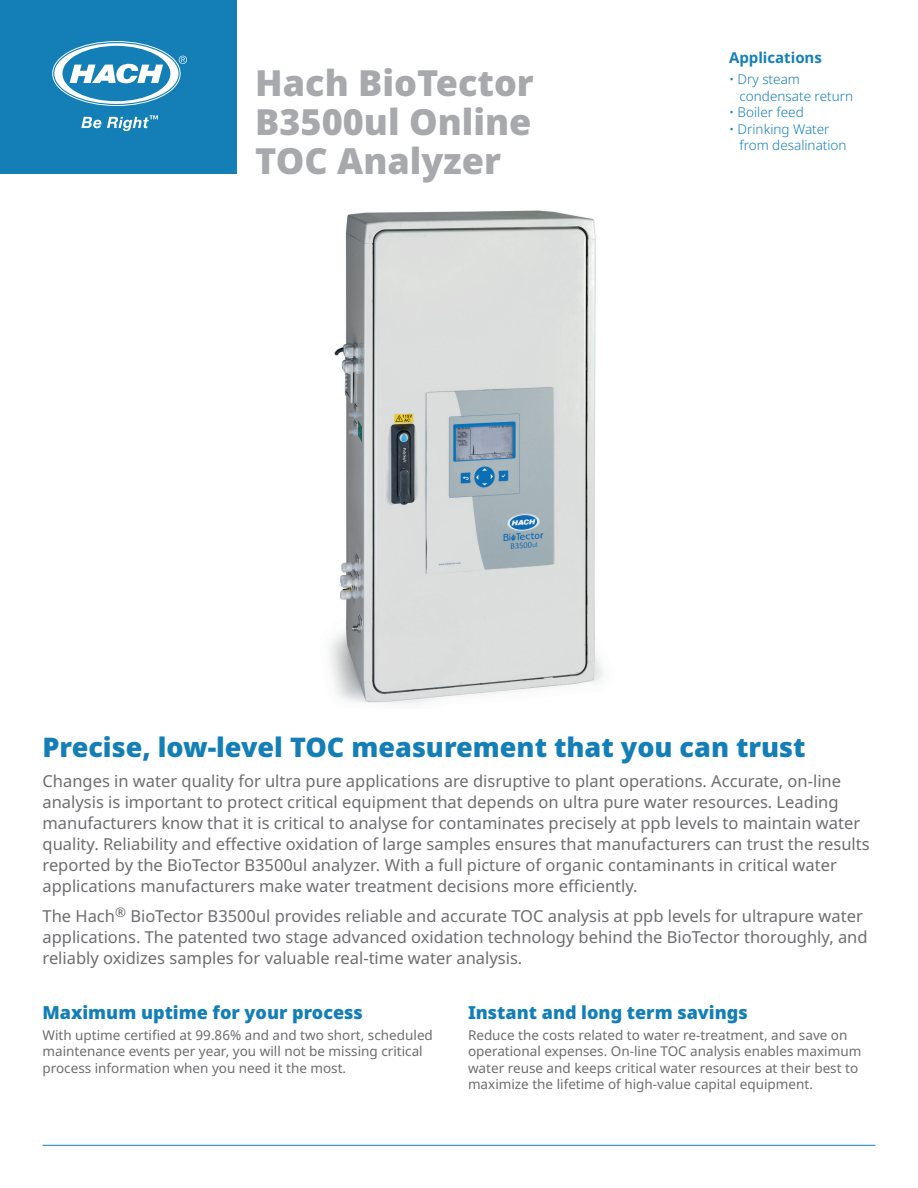
<style>
.page{position:relative;width:918px;height:1188px;background:#fff}
.page>*{position:absolute;margin:0;border:0;box-sizing:border-box;transform-origin:0 0}
.Head_1{font:900 36px/39px "Noto Sans";color:#a8a9ad;text-align:justify}
.Head_2_USP{font:900 27px "Noto Sans";color:#147fb7}
.Head_2{font:900 18px "Noto Sans";color:#147fb7}
.Text_1_USP{font:16.5px/21px "Noto Sans";color:#6c6d70}
.Head_3{font:700 15px "Noto Sans";color:#147fb7}
.Text_1_Gray{font:13.5px/16.5px "Noto Sans";color:#6c6d70}
.Text_1_Color{font:300 13.5px/16.5px "Noto Sans";color:#147fb7}
</style>
<div class="page">
<div style="left:0;top:0;width:237px;height:174px;background:#147fb7"></div>
<svg style="left:52px;top:41px;width:135px;height:65px"></svg>
<svg style="left:81px;top:117px;width:20px;height:11px"></svg>
<svg style="left:107px;top:115px;width:51px;height:16px"></svg>
<hr style="left:43px;top:1145px;width:832px;height:1px;background:#147fb7">
<img style="left:330px;top:210px;width:273px;height:495px">
<p class="Head_1" style="left:255px;top:63px;width:280px">Hach BioTector B3500ul Online TOC Analyzer</p>
<p class="Head_3" style="left:729px;top:47px;width:94px">Applications</p>
<p class="Text_1_Color" style="left:740px;top:72px;width:115px;text-indent:-11px">• Dry steam condensate return</p>
<p class="Text_1_Color" style="left:729px;top:105px;width:76px">• Boiler feed</p>
<p class="Text_1_Color" style="left:740px;top:121px;width:109px;text-indent:-11px">• Drinking Water from desalination</p>
<p class="Head_2_USP" style="left:43px;top:727px;width:765px">Precise, low-level TOC measurement that you can trust</p>
<p class="Text_1_USP" style="left:43px;top:771px;width:829px">Changes in water quality for ultra pure applications are disruptive to plant operations. Accurate, on-line analysis is important to protect critical equipment that depends on ultra pure water resources. Leading manufacturers know that it is critical to analyse for contaminates precisely at ppb levels to maintain water quality. Reliability and effective oxidation of large samples ensures that manufacturers can trust the results reported by the BioTector B3500ul analyzer. With a full picture of organic contaminants in critical water applications manufacturers make water treatment decisions more efficiently.</p>
<p class="Text_1_USP" style="left:43px;top:906px;width:827px">The Hach<sup>®</sup> BioTector B3500ul provides reliable and accurate TOC analysis at ppb levels for ultrapure water applications. The patented two stage advanced oxidation technology behind the BioTector thoroughly, and reliably oxidizes samples for valuable real-time water analysis.</p>
<p class="Head_2" style="left:43px;top:999px;width:322px">Maximum uptime for your process</p>
<p class="Text_1_Gray" style="left:43px;top:1027px;width:392px">With uptime certified at 99.86% and and two short, scheduled maintenance events per year, you will not be missing critical process information when you need it the most.</p>
<p class="Head_2" style="left:468px;top:999px;width:281px">Instant and long term savings</p>
<p class="Text_1_Gray" style="left:468px;top:1027px;width:395px">Reduce the costs related to water re-treatment, and save on operational expenses. On-line TOC analysis enables maximum water reuse and keeps critical water resources at their best to maximize the lifetime of high-value capital equipment.</p>
</div>
